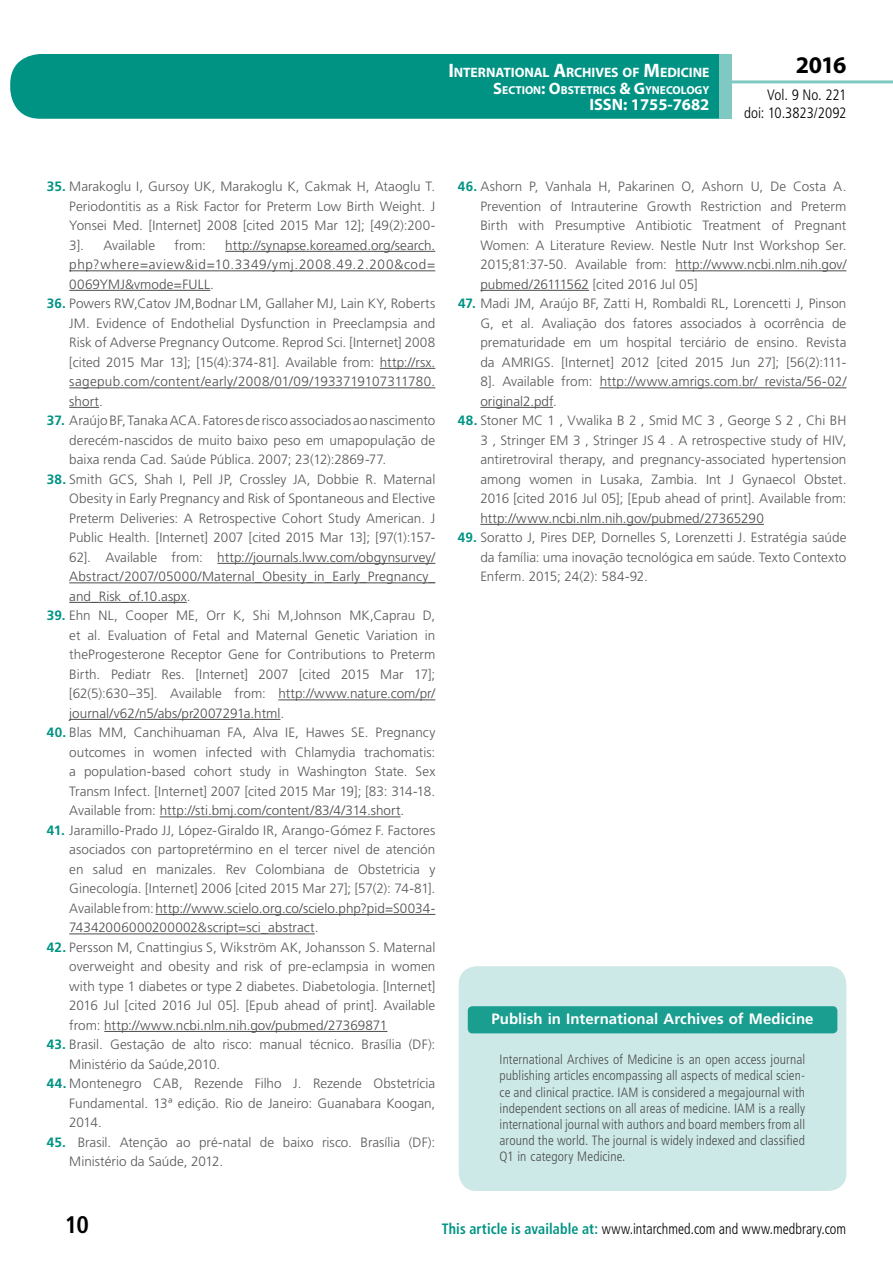
<style>
.page{position:relative;width:893px;height:1263px;background:#fff}
.page>*{position:absolute;margin:0;border:0;box-sizing:border-box;transform-origin:0 0}
.t1{font:700 24px "Myriad Pro";color:#000}
.t2{font:700 condensed 24px "Frutiger LT Std";color:#000}
.t3{font:700 16.5px "Myriad Pro";color:#fff}
.t4{font:300 condensed 15px "Frutiger LT Std";color:#000;scale:.94 1}
.t5{font:700 15px "Frutiger LT Std";letter-spacing:.005em;color:#fff}
.t6{font:300 condensed 15px/18px "Frutiger LT Std";color:#000;text-align:right}
.t7{font:700 13.65px "Myriad Pro";letter-spacing:-.005em;color:#fff}
.t8{font:300 13.5px/19.5px "Frutiger LT Std";color:#58595b;text-align:justify}
.t9{font:300 condensed 13.5px/16.2px "Frutiger LT Std";letter-spacing:.01em;color:#4d4d4f;text-align:justify}
.t10{font:300 13.5px/19.5px "Frutiger LT Std";letter-spacing:.015em;color:#4d4d4f;text-align:justify}
.t11{font:700 11.55px "Myriad Pro";color:#fff}
.s1{font-size:19.5px}
.s2{font-size:16.5px}
.s3{font-weight:700;color:#009384}
.s4{color:#58595b}
.s5{color:#4d4d4f}
</style>
<div class="page">
<div style="left:10px;top:54px;width:775px;height:65px;background:#009384;border-radius:30px"></div>
<div style="left:732px;top:0;width:161px;height:157px;background:#fff"></div>
<hr style="left:730px;top:80px;width:163px;height:3px;background:#80c9c2">
<div style="left:719px;top:54px;width:13px;height:65px;background:#80c9c2"></div>
<hr style="left:225px;top:251px;width:210px;height:1px;background:#4d4d4f">
<hr style="left:69px;top:270px;width:366px;height:1px;background:#4d4d4f">
<hr style="left:69px;top:290px;width:141px;height:1px;background:#4d4d4f">
<hr style="left:380px;top:368px;width:55px;height:1px;background:#4d4d4f">
<hr style="left:69px;top:387px;width:366px;height:1px;background:#4d4d4f">
<hr style="left:69px;top:407px;width:30px;height:1px;background:#4d4d4f">
<hr style="left:217px;top:563px;width:218px;height:1px;background:#4d4d4f">
<hr style="left:69px;top:582px;width:366px;height:1px;background:#4d4d4f">
<hr style="left:69px;top:602px;width:118px;height:1px;background:#4d4d4f">
<hr style="left:278px;top:699px;width:157px;height:1px;background:#4d4d4f">
<hr style="left:69px;top:719px;width:211px;height:1px;background:#4d4d4f">
<hr style="left:160px;top:816px;width:241px;height:1px;background:#4d4d4f">
<hr style="left:155px;top:914px;width:280px;height:1px;background:#4d4d4f">
<hr style="left:69px;top:933px;width:246px;height:1px;background:#4d4d4f">
<hr style="left:104px;top:1031px;width:283px;height:1px;background:#4d4d4f">
<hr style="left:675px;top:270px;width:171px;height:1px;background:#4d4d4f">
<hr style="left:480px;top:290px;width:109px;height:1px;background:#4d4d4f">
<hr style="left:600px;top:387px;width:246px;height:1px;background:#4d4d4f">
<hr style="left:480px;top:407px;width:73px;height:1px;background:#4d4d4f">
<hr style="left:480px;top:524px;width:284px;height:1px;background:#4d4d4f">
<div style="left:459px;top:966px;width:387px;height:225px;background:#cce9e7;border-radius:18px"></div>
<div style="left:468px;top:1006px;width:369px;height:27px;background:#1a9e90;border-radius:4px"></div>
<p class="t7" style="left:448px;top:64px;width:263px"><span class="s1">I</span>NTERNATIONAL <span class="s1">A</span>RCHIVES OF <span class="s1">M</span>EDICINE</p>
<p class="t11" style="left:493px;top:82px;width:218px"><span class="s2">S</span>ECTION<span class="s2">: O</span>BSTETRICS <span class="s2">&amp; G</span>YNECOLOGY</p>
<p class="t3" style="left:589px;top:94px;width:122px">ISSN: 1755-7682</p>
<h1 class="t1" style="left:796px;top:49px;width:52px">2016</h1>
<p class="t6" style="left:744px;top:86px;width:104px">Vol. 9 No. 221 doi: 10.3823/2092</p>
<p class="t8" style="left:69px;top:177px;width:368px;text-indent:-22px"><span class="s3">35.</span> Marakoglu I, Gursoy UK, Marakoglu K, Cakmak H, Ataoglu T.<br>Periodontitis as a Risk Factor for Preterm Low Birth Weight. J Yonsei Med. [Internet] 2008 [cited 2015 Mar 12]; [49(2):200- 3].</p>
<p class="t8" style="left:103px;top:236px;width:53px">Available</p>
<p class="t8" style="left:175px;top:236px;width:33px">from:</p>
<p class="t10" style="left:69px;top:236px;width:368px;text-indent:156px">http://synapse.koreamed.org/search. php?where=aview&amp;id=10.3349/ymj.2008.49.2.200&amp;cod= 0069YMJ&amp;vmode=FULL<span class="s4">.</span></p>
<p class="t8" style="left:69px;top:294px;width:368px;text-indent:-23px"><span class="s3">36.</span> Powers RW,Catov JM,Bodnar LM, Gallaher MJ, Lain KY, Roberts JM. Evidence of Endothelial Dysfunction in Preeclampsia and Risk of Adverse Pregnancy Outcome. Reprod Sci. [Internet] 2008 [cited 2015 Mar 13]; [15(4):374-81]. Available from: <span class="s5">http://rsx. sagepub.com/content/early/2008/01/09/1933719107311780. short</span>.</p>
<p class="t8" style="left:69px;top:411px;width:368px;text-indent:-22px"><span class="s3">37.</span> Araújo BF, Tanaka ACA. Fatores de risco associados ao nascimento derecém-nascidos de muito baixo peso em umapopulação de baixa renda Cad. Saúde Pública. 2007; 23(12):2869-77.</p>
<p class="t8" style="left:69px;top:470px;width:368px;text-indent:-23px"><span class="s3">38.</span> Smith GCS, Shah I, Pell JP, Crossley JA, Dobbie R. Maternal Obesity in Early Pregnancy and Risk of Spontaneous and Elective Preterm Deliveries: A Retrospective Cohort Study American. J Public Health. [Internet] 2007 [cited 2015 Mar 13]; [97(1):157- 62]. Available from: <span class="s5">http://journals.lww.com/obgynsurvey/ Abstract/2007/05000/Maternal_Obesity_in_Early_Pregnancy_ and_Risk_of.10.aspx</span>.</p>
<p class="t8" style="left:69px;top:606px;width:368px;text-indent:-22px"><span class="s3">39.</span> Ehn NL, Cooper ME, Orr K, Shi M,Johnson MK,Caprau D, et al. Evaluation of Fetal and Maternal Genetic Variation in theProgesterone Receptor Gene for Contributions to Preterm Birth. Pediatr Res. [Internet] 2007 [cited 2015 Mar 17]; [62(5):630–35]. Available from: <span class="s5">http://www.nature.com/pr/ journal/v62/n5/abs/pr2007291a.html</span>.</p>
<p class="t8" style="left:69px;top:723px;width:368px;text-indent:-23px"><span class="s3">40.</span> Blas MM, Canchihuaman FA, Alva IE, Hawes SE. Pregnancy outcomes in women infected with Chlamydia trachomatis: a population-based cohort study in Washington State. Sex Transm Infect. [Internet] 2007 [cited 2015 Mar 19]; [83: 314-18.<br>Available from: <span class="s5">http://sti.bmj.com/content/83/4/314.short</span>.</p>
<p class="t8" style="left:69px;top:821px;width:368px;text-indent:-23px"><span class="s3">41.</span> Jaramillo-Prado JJ, López-Giraldo IR, Arango-Gómez F. Factores asociados con partopretérmino en el tercer nivel de atención en salud en manizales. Rev Colombiana de Obstetricia y Ginecología. [Internet] 2006 [cited 2015 Mar 27]; [57(2): 74-81].<br>Available from: <span class="s5">http://www.scielo.org.co/scielo.php?pid=S0034- 74342006000200002&amp;script=sci_abstract</span>.</p>
<p class="t8" style="left:69px;top:938px;width:368px;text-indent:-23px"><span class="s3">42.</span> Persson M, Cnattingius S, Wikström AK, Johansson S. Maternal overweight and obesity and risk of pre-eclampsia in women with type 1 diabetes or type 2 diabetes. Diabetologia. [Internet] 2016 Jul [cited 2016 Jul 05]. [Epub ahead of print]. Available from: <span class="s5">http://www.ncbi.nlm.nih.gov/pubmed/27369871</span></p>
<p class="t8" style="left:69px;top:1035px;width:368px;text-indent:-23px"><span class="s3">43.</span> Brasil. Gestação de alto risco: manual técnico. Brasília (DF):<br>Ministério da Saúde,2010.</p>
<p class="t8" style="left:69px;top:1074px;width:368px;text-indent:-23px"><span class="s3">44.</span> Montenegro CAB, Rezende Filho J. Rezende Obstetrícia Fundamental. 13ª edição. Rio de Janeiro: Guanabara Koogan, 2014.</p>
<p class="t8" style="left:69px;top:1132px;width:368px;text-indent:-23px"><span class="s3">45.</span> Brasil. Atenção ao pré-natal de baixo risco. Brasília (DF):<br>Ministério da Saúde, 2012.</p>
<p class="t8" style="left:480px;top:177px;width:368px;text-indent:-23px"><span class="s3">46.</span> Ashorn P, Vanhala H, Pakarinen O, Ashorn U, De Costa A.<br>Prevention of Intrauterine Growth Restriction and Preterm Birth with Presumptive Antibiotic Treatment of Pregnant Women: A Literature Review. Nestle Nutr Inst Workshop Ser.<br>2015;81:37-50. Available from: <span class="s5">http://www.ncbi.nlm.nih.gov/ pubmed/26111562</span> [cited 2016 Jul 05]</p>
<p class="t8" style="left:480px;top:294px;width:368px;text-indent:-22px"><span class="s3">47.</span> Madi JM, Araújo BF, Zatti H, Rombaldi RL, Lorencetti J, Pinson G, et al. Avaliação dos fatores associados à ocorrência de prematuridade em um hospital terciário de ensino. Revista da AMRIGS. [Internet] 2012 [cited 2015 Jun 27]; [56(2):111- 8]. Available from: <span class="s5">http://www.amrigs.com.br/ revista/56-02/ original2.pdf</span>.</p>
<p class="t8" style="left:480px;top:411px;width:368px;text-indent:-22px"><span class="s3">48.</span> Stoner MC 1 , Vwalika B 2 , Smid MC 3 , George S 2 , Chi BH 3 , Stringer EM 3 , Stringer JS 4 . A retrospective study of HIV, antiretroviral therapy, and pregnancy-associated hypertension among women in Lusaka, Zambia. Int J Gynaecol Obstet.<br>2016 [cited 2016 Jul 05]; [Epub ahead of print]. Available from:</p>
<p class="t10" style="left:480px;top:509px;width:285px">http://www.ncbi.nlm.nih.gov/pubmed/27365290</p>
<p class="t8" style="left:480px;top:528px;width:368px;text-indent:-23px"><span class="s3">49.</span> Soratto J, Pires DEP, Dornelles S, Lorenzetti J. Estratégia saúde da família: uma inovação tecnológica em saúde. Texto Contexto Enferm. 2015; 24(2): 584-92.</p>
<p class="t5" style="left:491px;top:1010px;width:324px">Publish in International Archives of Medicine</p>
<p class="t9" style="left:500px;top:1052px;width:307px">International Archives of Medicine is an open access journal publishing articles encompassing all aspects of medical scien&shy;ce and clinical practice. IAM is considered a megajournal with independent sections on all areas of medicine. IAM is a really international journal with authors and board members from all around the world. The journal is widely indexed and classified Q1 in category Medicine.</p>
<h1 class="t2" style="left:65px;top:1210px;width:26px">10</h1>
<p class="t4" style="left:442px;top:1220px;width:432px"><span class="s3">This article is available at:</span> www.intarchmed.com and www.medbrary.com</p>
</div>
